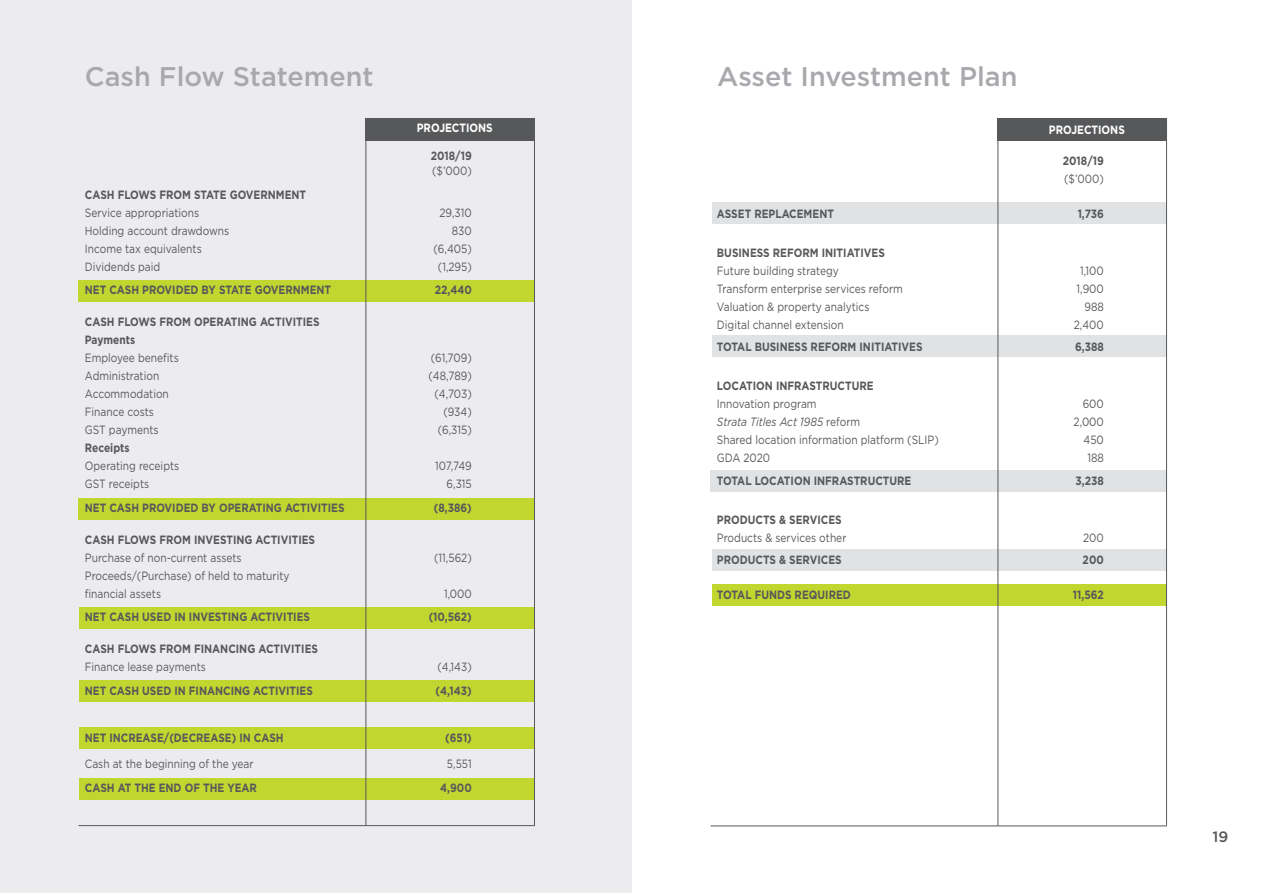
<style>
.page{position:relative;width:1263px;height:893px;background:#fff}
.page>*{position:absolute;margin:0;border:0;box-sizing:border-box;transform-origin:0 0}
.t1{font:500 27px "Gotham";color:#a8a9ad}
.t2{font:500 15px "Gotham";color:#57585a}
.t3{font:12px/18px "Gotham";color:#57585a;scale:.85 1}
.t4{font:700 12px/18px "Gotham";color:#57585a;scale:.85 1}
.t5{font:italic 12px "Gotham";color:#57585a;scale:.85 1}
.t6{font:700 12px "Gotham";color:#fff;scale:.85 1}
.s1{font-style:normal}
</style>
<div class="page">
<div style="left:0;top:0;width:631px;height:893px;background:#ececee"></div>
<div style="left:365px;top:118px;width:170px;height:23px;background:#57585a"></div>
<div style="left:79px;top:607px;width:456px;height:22px;background:#c1d72f"></div>
<div style="left:79px;top:681px;width:456px;height:21px;background:#c1d72f"></div>
<div style="left:79px;top:727px;width:456px;height:22px;background:#c1d72f"></div>
<div style="left:79px;top:778px;width:456px;height:22px;background:#c1d72f"></div>
<div style="left:78px;top:280px;width:457px;height:22px;background:#c1d72f"></div>
<div style="left:78px;top:498px;width:457px;height:21px;background:#c1d72f"></div>
<hr style="left:365px;top:122px;width:1px;height:704px;background:#57585a">
<hr style="left:534px;top:118px;width:1px;height:708px;background:#57585a">
<hr style="left:78px;top:825px;width:457px;height:1px;background:#57585a">
<div style="left:712px;top:336px;width:454px;height:21px;background:#e1e2e4"></div>
<div style="left:712px;top:202px;width:454px;height:21px;background:#e1e2e4"></div>
<div style="left:997px;top:118px;width:170px;height:23px;background:#57585a"></div>
<div style="left:712px;top:549px;width:454px;height:21px;background:#e1e2e4"></div>
<div style="left:712px;top:585px;width:454px;height:21px;background:#c1d72f"></div>
<div style="left:710px;top:470px;width:456px;height:21px;background:#e1e2e4"></div>
<hr style="left:997px;top:122px;width:1px;height:703px;background:#57585a">
<hr style="left:1166px;top:118px;width:1px;height:707px;background:#57585a">
<hr style="left:710px;top:825px;width:457px;height:1px;background:#57585a">
<h1 class="t1" style="left:85px;top:61px;width:290px">Cash Flow Statement</h1>
<h1 class="t1" style="left:717px;top:61px;width:302px">Asset Investment Plan</h1>
<p class="t6" style="left:417px;top:121px;width:91px">PROJECTIONS</p>
<p class="t4" style="left:431px;top:146px;width:50px">2018/19</p>
<p class="t3" style="left:432px;top:162px;width:48px">($’000)</p>
<p class="t6" style="left:1049px;top:123px;width:91px">PROJECTIONS</p>
<p class="t4" style="left:1063px;top:151px;width:50px">2018/19</p>
<p class="t3" style="left:1064px;top:169px;width:48px">($’000)</p>
<p class="t4" style="left:85px;top:185px;width:262px">CASH FLOWS FROM STATE GOVERNMENT</p>
<p class="t3" style="left:85px;top:203px;width:136px">Service appropriations</p>
<p class="t3" style="left:439px;top:203px;width:40px">29,310</p>
<p class="t3" style="left:85px;top:221px;width:171px">Holding account drawdowns</p>
<p class="t3" style="left:452px;top:221px;width:25px">830</p>
<p class="t3" style="left:85px;top:239px;width:139px">Income tax equivalents</p>
<p class="t3" style="left:433px;top:239px;width:47px">(6,405)</p>
<p class="t3" style="left:85px;top:257px;width:90px">Dividends paid</p>
<p class="t3" style="left:438px;top:257px;width:41px">(1,295)</p>
<p class="t4" style="left:85px;top:280px;width:291px">NET CASH PROVIDED BY STATE GOVERNMENT</p>
<p class="t4" style="left:435px;top:280px;width:45px">22,440</p>
<p class="t4" style="left:85px;top:312px;width:278px">CASH FLOWS FROM OPERATING ACTIVITIES<br>Payments</p>
<p class="t3" style="left:85px;top:349px;width:112px">Employee benefits</p>
<p class="t3" style="left:431px;top:349px;width:50px">(61,709)</p>
<p class="t3" style="left:85px;top:367px;width:89px">Administration</p>
<p class="t3" style="left:428px;top:367px;width:53px">(48,789)</p>
<p class="t3" style="left:85px;top:385px;width:100px">Accommodation</p>
<p class="t3" style="left:434px;top:385px;width:45px">(4,703)</p>
<p class="t3" style="left:85px;top:403px;width:83px">Finance costs</p>
<p class="t3" style="left:443px;top:403px;width:35px">(934)</p>
<p class="t3" style="left:85px;top:421px;width:88px">GST payments</p>
<p class="t3" style="left:438px;top:421px;width:42px">(6,315)</p>
<p class="t4" style="left:85px;top:438px;width:54px">Receipts</p>
<p class="t3" style="left:85px;top:457px;width:113px">Operating receipts</p>
<p class="t3" style="left:435px;top:457px;width:45px">107,749</p>
<p class="t3" style="left:85px;top:475px;width:77px">GST receipts</p>
<p class="t3" style="left:447px;top:475px;width:31px">6,315</p>
<p class="t4" style="left:85px;top:498px;width:307px">NET CASH PROVIDED BY OPERATING ACTIVITIES</p>
<p class="t4" style="left:434px;top:498px;width:46px">(8,386)</p>
<p class="t4" style="left:85px;top:530px;width:272px">CASH FLOWS FROM INVESTING ACTIVITIES</p>
<p class="t3" style="left:85px;top:548px;width:186px">Purchase of non-current assets</p>
<p class="t3" style="left:434px;top:548px;width:46px">(11,562)</p>
<p class="t3" style="left:85px;top:566px;width:242px">Proceeds/(Purchase) of held to maturity financial assets</p>
<p class="t3" style="left:444px;top:584px;width:34px">1,000</p>
<p class="t4" style="left:85px;top:607px;width:266px">NET CASH USED IN INVESTING ACTIVITIES</p>
<p class="t4" style="left:429px;top:607px;width:52px">(10,562)</p>
<p class="t4" style="left:85px;top:639px;width:276px">CASH FLOWS FROM FINANCING ACTIVITIES</p>
<p class="t3" style="left:85px;top:658px;width:144px">Finance lease payments</p>
<p class="t3" style="left:437px;top:658px;width:42px">(4,143)</p>
<p class="t4" style="left:85px;top:681px;width:270px">NET CASH USED IN FINANCING ACTIVITIES</p>
<p class="t4" style="left:436px;top:681px;width:44px">(4,143)</p>
<p class="t4" style="left:85px;top:728px;width:235px">NET INCREASE/(DECREASE) IN CASH</p>
<p class="t4" style="left:445px;top:728px;width:33px">(651)</p>
<p class="t3" style="left:85px;top:755px;width:200px">Cash at the beginning of the year</p>
<p class="t3" style="left:447px;top:755px;width:31px">5,551</p>
<p class="t4" style="left:85px;top:778px;width:204px">CASH AT THE END OF THE YEAR</p>
<p class="t4" style="left:440px;top:778px;width:39px">4,900</p>
<p class="t4" style="left:717px;top:204px;width:139px">ASSET REPLACEMENT</p>
<p class="t4" style="left:1078px;top:204px;width:32px">1,736</p>
<p class="t4" style="left:717px;top:243px;width:199px">BUSINESS REFORM INITIATIVES</p>
<p class="t3" style="left:717px;top:261px;width:145px">Future building strategy</p>
<p class="t3" style="left:1080px;top:261px;width:30px">1,100</p>
<p class="t3" style="left:717px;top:279px;width:220px">Transform enterprise services reform</p>
<p class="t3" style="left:1076px;top:279px;width:34px">1,900</p>
<p class="t3" style="left:717px;top:297px;width:181px">Valuation &amp; property analytics</p>
<p class="t3" style="left:1084px;top:297px;width:24px">988</p>
<p class="t3" style="left:717px;top:315px;width:151px">Digital channel extension</p>
<p class="t3" style="left:1074px;top:315px;width:37px">2,400</p>
<p class="t4" style="left:717px;top:337px;width:244px">TOTAL BUSINESS REFORM INITIATIVES</p>
<p class="t4" style="left:1075px;top:337px;width:35px">6,388</p>
<p class="t4" style="left:717px;top:377px;width:186px">LOCATION INFRASTRUCTURE</p>
<p class="t3" style="left:717px;top:395px;width:119px">Innovation program</p>
<p class="t3" style="left:1083px;top:395px;width:26px">600</p>
<p class="t5" style="left:717px;top:415px;width:170px">Strata Titles Act 1985 <span class="s1">reform</span></p>
<p class="t3" style="left:1073px;top:413px;width:37px">2,000</p>
<p class="t3" style="left:717px;top:431px;width:262px">Shared location information platform (SLIP)</p>
<p class="t3" style="left:1083px;top:431px;width:25px">450</p>
<p class="t3" style="left:717px;top:449px;width:64px">GDA 2020</p>
<p class="t3" style="left:1087px;top:449px;width:21px">188</p>
<p class="t4" style="left:717px;top:471px;width:230px">TOTAL LOCATION INFRASTRUCTURE</p>
<p class="t4" style="left:1075px;top:471px;width:35px">3,238</p>
<p class="t4" style="left:717px;top:510px;width:148px">PRODUCTS &amp; SERVICES</p>
<p class="t3" style="left:717px;top:528px;width:154px">Products &amp; services other</p>
<p class="t3" style="left:1083px;top:528px;width:26px">200</p>
<p class="t4" style="left:717px;top:550px;width:148px">PRODUCTS &amp; SERVICES</p>
<p class="t4" style="left:1083px;top:550px;width:26px">200</p>
<p class="t4" style="left:717px;top:585px;width:159px">TOTAL FUNDS REQUIRED</p>
<p class="t4" style="left:1073px;top:585px;width:38px">11,562</p>
<p class="t2" style="left:1212px;top:828px;width:17px">19</p>
</div>
